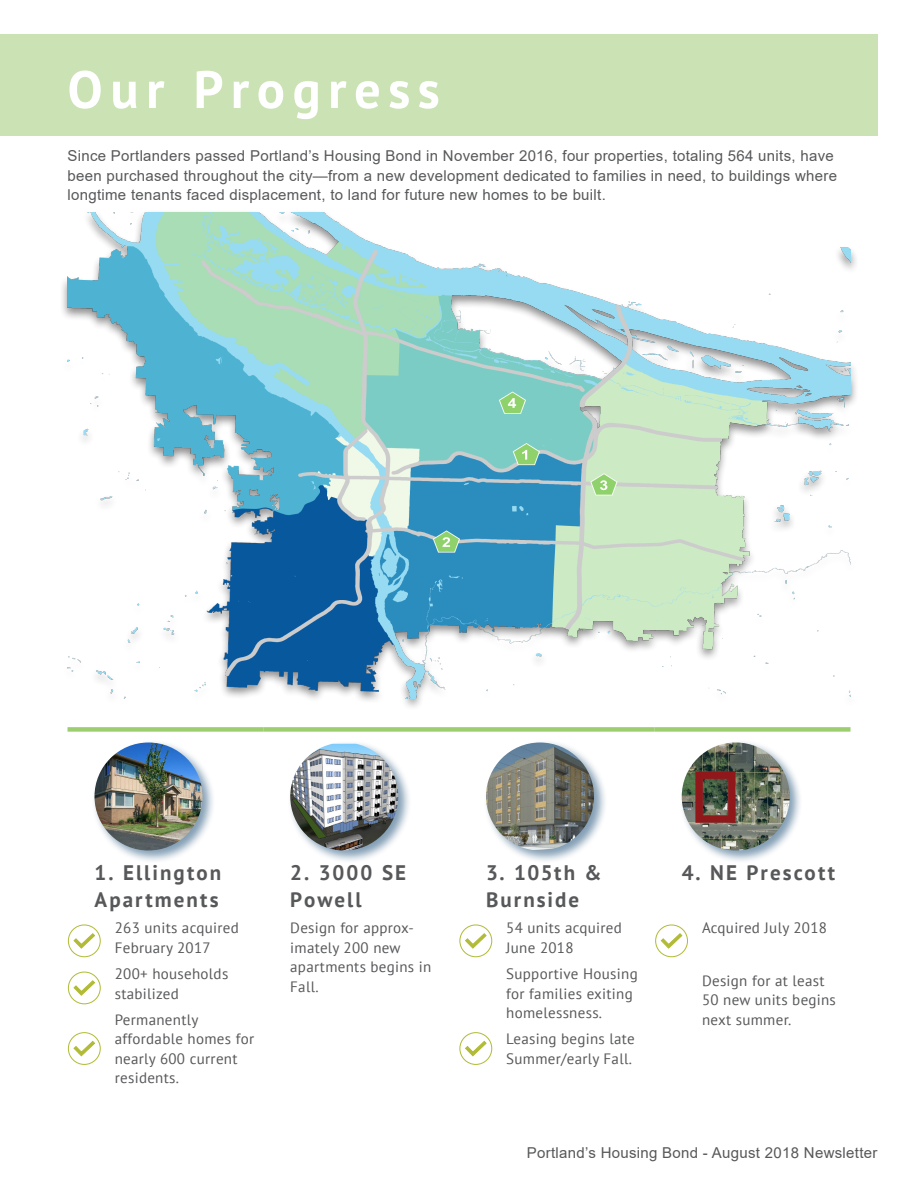
<style>
.page{position:relative;width:918px;height:1188px;background:#fff}
.page>*{position:absolute;margin:0;border:0;box-sizing:border-box;transform-origin:0 0}
.Project_Title{font:700 52.5px "PT Sans";letter-spacing:.14em;color:#fff}
.Progress_Number{font:700 21px/27px "PT Sans";letter-spacing:.1em;color:#57585a}
.Our_Progress_Profile{font:15px/19.5px "Arial";letter-spacing:.02em;color:#57585a}
.Progress_Text{font:15px/19.5px "PT Sans";letter-spacing:.02em;color:#57585a}
.Progress_Text_No_Che{font:15px/19.5px "PT Sans";letter-spacing:.02em;color:#57585a}
</style>
<div class="page">
<div style="left:68px;top:727px;width:195px;height:5px;background:#9cce6f"></div>
<div style="left:92px;top:740px;width:124px;height:124px;background:#073e6b;opacity:.5"></div>
<img style="left:94px;top:742px;width:108px;height:108px;border-radius:54px">
<div style="left:263px;top:727px;width:196px;height:5px;background:#9cce6f"></div>
<div style="left:287px;top:741px;width:125px;height:123px;background:#073e6b;opacity:.5"></div>
<img style="left:290px;top:744px;width:108px;height:106px">
<div style="left:459px;top:727px;width:196px;height:5px;background:#9cce6f"></div>
<div style="left:483px;top:740px;width:124px;height:124px;background:#073e6b;opacity:.5"></div>
<img style="left:486px;top:742px;width:108px;height:108px;border-radius:54px">
<div style="left:655px;top:727px;width:195px;height:5px;background:#9cce6f"></div>
<div style="left:679px;top:740px;width:124px;height:124px;background:#073e6b;opacity:.5"></div>
<svg style="left:682px;top:742px;width:108px;height:108px"></svg>
<div style="left:695px;top:771px;width:41px;height:52px;border:8px solid #90181b"></div>
<div style="left:0;top:34px;width:878px;height:102px;background:#cbe3b4"></div>
<img style="left:68px;top:212px;width:782px;height:486px">
<svg style="left:74px;top:933px;width:21px;height:15px"></svg>
<div style="left:68px;top:925px;width:33px;height:32px;border:1px solid #b1bb36;border-radius:50%"></div>
<svg style="left:74px;top:981px;width:21px;height:14px"></svg>
<div style="left:68px;top:972px;width:33px;height:32px;border:1px solid #b1bb36;border-radius:50%"></div>
<svg style="left:74px;top:1041px;width:21px;height:15px"></svg>
<div style="left:68px;top:1032px;width:33px;height:33px;border:1px solid #b1bb36;border-radius:50%"></div>
<svg style="left:465px;top:1041px;width:21px;height:15px"></svg>
<div style="left:460px;top:1032px;width:32px;height:33px;border:1px solid #b1bb36;border-radius:50%"></div>
<svg style="left:465px;top:933px;width:21px;height:15px"></svg>
<div style="left:460px;top:925px;width:32px;height:32px;border:1px solid #b1bb36;border-radius:50%"></div>
<svg style="left:661px;top:933px;width:21px;height:15px"></svg>
<div style="left:655px;top:925px;width:33px;height:32px;border:1px solid #b1bb36;border-radius:50%"></div>
<p class="Project_Title" style="left:68px;top:55px;width:374px">Our Progress</p>
<p class="Our_Progress_Profile" style="left:68px;top:146px;width:771px">Since Portlanders passed Portland’s Housing Bond in November 2016, four properties, totaling 564 units, have been purchased throughout the city—from a new development dedicated to families in need, to buildings where longtime tenants faced displacement, to land for future new homes to be built.</p>
<p class="Progress_Number" style="left:94px;top:859px;width:128px">1. Ellington<br>Apartments</p>
<p class="Progress_Text" style="left:115px;top:918px;width:126px">263 units acquired<br>February 2017</p>
<p class="Progress_Text" style="left:115px;top:964px;width:115px">200+ households stabilized</p>
<p class="Progress_Text" style="left:115px;top:1010px;width:141px">Permanently affordable homes for nearly 600 current residents.</p>
<p class="Progress_Number" style="left:290px;top:859px;width:117px">2. 3000 SE<br>Powell</p>
<p class="Progress_Text_No_Che" style="left:290px;top:918px;width:143px">Design for approx&shy;imately 200 new apartments begins in<br>Fall.</p>
<p class="Progress_Number" style="left:486px;top:859px;width:117px">3. 105th &amp;<br>Burnside</p>
<p class="Progress_Text" style="left:506px;top:918px;width:117px">54 units acquired<br>June 2018</p>
<p class="Progress_Text" style="left:506px;top:964px;width:133px">Supportive Housing for families exiting homelessness.</p>
<p class="Progress_Text" style="left:506px;top:1029px;width:130px">Leasing begins late<br>Summer/early Fall.</p>
<p class="Progress_Number" style="left:682px;top:859px;width:155px">4. NE Prescott</p>
<p class="Progress_Text" style="left:702px;top:918px;width:127px">Acquired July 2018</p>
<p class="Progress_Text" style="left:702px;top:971px;width:135px">Design for at least<br>50 new units begins next summer.</p>
<p class="Our_Progress_Profile" style="left:527px;top:1143px;width:352px">Portland’s Housing Bond - August 2018 Newsletter</p>
</div>
